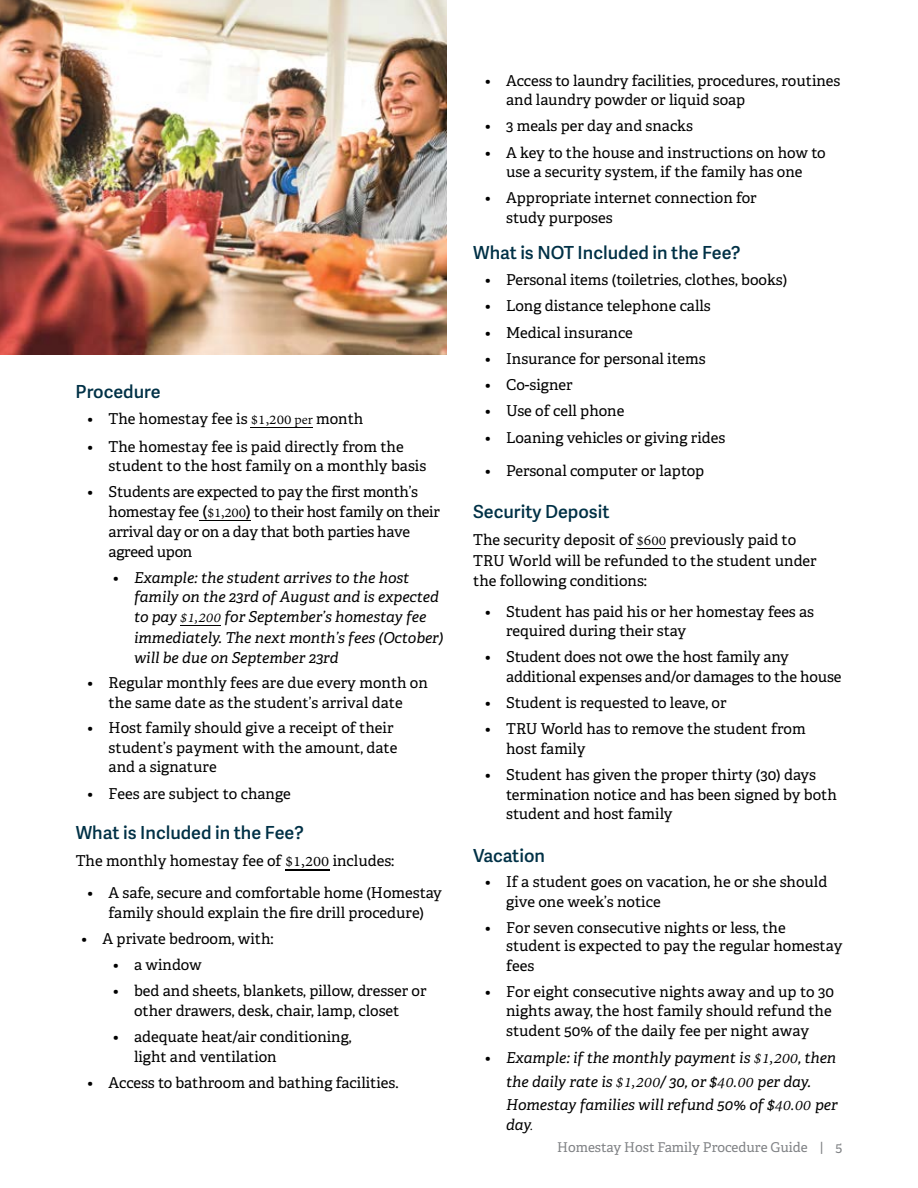
<style>
.page{position:relative;width:918px;height:1188px;background:#fff}
.page>*{position:absolute;margin:0;border:0;box-sizing:border-box;transform-origin:0 0}
.t1{font:600 18px "Adelle Sans";color:#003146}
.t2{font:15px/19.5px "Adelle";color:#000}
.t3{font:italic 15px/20px "Adelle";color:#000}
.t4{font:15px/20.1px "Adelle";letter-spacing:-.02em;color:#000}
.t5{font:13.5px "Adelle";color:#808285}
.s1{font-family:"Adobe Devanagari";font-size:16.5px}
.s2{font-family:"Adobe Devanagari"}
.s3{font-size:16.5px}
.s4{font-style:normal}
.s5{font-family:"Adobe Devanagari";font-size:18px}
</style>
<div class="page">
<img style="left:0;top:0;width:446px;height:354px">
<hr style="left:180px;top:625px;width:41px;height:1px;background:#000">
<hr style="left:199px;top:520px;width:52px;height:1px;background:#000">
<hr style="left:251px;top:427px;width:62px;height:1px;background:#000">
<hr style="left:285px;top:870px;width:44px;height:1px;background:#000">
<svg style="left:637px;top:548px;width:29px;height:1px"></svg>
<p class="t1" style="left:76px;top:378px;width:86px">Procedure</p>
<p class="t2" style="left:88px;top:410px;width:277px">• The homestay fee is <span class="s1">$1,200</span> <span class="s2">per</span> month</p>
<p class="t2" style="left:109px;top:437px;width:319px;text-indent:-21px">• The homestay fee is paid directly from the student to the host family on a monthly basis</p>
<p class="t4" style="left:109px;top:482px;width:333px;text-indent:-21px">• Students are expected to pay the first month’s homestay fee <span class="s3">(</span><span class="s1">$1,200</span><span class="s3">)</span> to their host family on their arrival day or on a day that both parties have agreed upon</p>
<p class="t3" style="left:134px;top:568px;width:311px;text-indent:-21px"><span class="s4">•</span> Example: the student arrives to the host family on the 23rd of August and is expected to pay <span class="s1">$1,200</span> for September’s homestay fee immediately. The next month’s fees (October) will be due on September 23rd</p>
<p class="t2" style="left:88px;top:673px;width:342px;text-align:center">• Regular monthly fees are due every month on the same date as the student’s arrival date</p>
<p class="t2" style="left:109px;top:719px;width:290px;text-indent:-21px">• Host family should give a receipt of their student’s payment with the amount, date and a signature</p>
<p class="t2" style="left:88px;top:784px;width:205px">• Fees are subject to change</p>
<p class="t1" style="left:76px;top:819px;width:230px">What is Included in the Fee?</p>
<p class="t2" style="left:76px;top:852px;width:320px">The monthly homestay fee of <span class="s5">$1,200</span> includes:</p>
<p class="t2" style="left:88px;top:883px;width:356px;text-align:center">• A safe, secure and comfortable home (Homestay family should explain the fire drill procedure)</p>
<p class="t2" style="left:82px;top:929px;width:194px">• A private bedroom, with:</p>
<p class="t2" style="left:113px;top:955px;width:90px">• a window</p>
<p class="t2" style="left:113px;top:982px;width:315px;text-align:center">• bed and sheets, blankets, pillow, dresser or other drawers, desk, chair, lamp, closet</p>
<p class="t2" style="left:134px;top:1027px;width:219px;text-indent:-21px">• adequate heat/air conditioning, light and ventilation</p>
<p class="t2" style="left:88px;top:1073px;width:312px">• Access to bathroom and bathing facilities.</p>
<p class="t2" style="left:506px;top:71px;width:336px;text-indent:-21px">• Access to laundry facilities, procedures, routines and laundry powder or liquid soap</p>
<p class="t2" style="left:485px;top:116px;width:209px">• 3 meals per day and snacks</p>
<p class="t2" style="left:485px;top:143px;width:342px;text-align:center">• A key to the house and instructions on how to use a security system, if the family has one</p>
<p class="t2" style="left:506px;top:188px;width:252px;text-indent:-21px">• Appropriate internet connection for study purposes</p>
<p class="t1" style="left:473px;top:239px;width:269px">What is NOT Included in the Fee?</p>
<p class="t2" style="left:485px;top:270px;width:304px">• Personal items (toiletries, clothes, books)</p>
<p class="t2" style="left:485px;top:296px;width:227px">• Long distance telephone calls</p>
<p class="t2" style="left:485px;top:323px;width:149px">• Medical insurance</p>
<p class="t2" style="left:485px;top:349px;width:222px">• Insurance for personal items</p>
<p class="t2" style="left:485px;top:375px;width:89px">• Co-signer</p>
<p class="t2" style="left:485px;top:401px;width:141px">• Use of cell phone</p>
<p class="t2" style="left:485px;top:428px;width:242px">• Loaning vehicles or giving rides</p>
<p class="t2" style="left:485px;top:461px;width:221px">• Personal computer or laptop</p>
<p class="t1" style="left:473px;top:499px;width:138px">Security Deposit</p>
<p class="t2" style="left:473px;top:529px;width:345px;line-height:21px">The security deposit of <span class="s1">$600</span> previously paid to<br>TRU World will be refunded to the student under</p>
<p class="t2" style="left:473px;top:571px;width:175px">the following conditions:</p>
<p class="t2" style="left:506px;top:602px;width:310px;text-indent:-21px">• Student has paid his or her homestay fees as required during their stay</p>
<p class="t2" style="left:506px;top:647px;width:337px;text-indent:-21px">• Student does not owe the host family any additional expenses and/or damages to the house</p>
<p class="t2" style="left:485px;top:693px;width:243px">• Student is requested to leave, or</p>
<p class="t2" style="left:506px;top:719px;width:301px;text-indent:-21px">• TRU World has to remove the student from host family</p>
<p class="t2" style="left:506px;top:765px;width:332px;text-indent:-21px">• Student has given the proper thirty (30) days termination notice and has been signed by both student and host family</p>
<p class="t1" style="left:473px;top:842px;width:73px">Vacation</p>
<p class="t2" style="left:506px;top:873px;width:323px;text-indent:-21px">• If a student goes on vacation, he or she should give one week’s notice</p>
<p class="t2" style="left:506px;top:919px;width:338px;line-height:18.9px;text-indent:-21px">• For seven consecutive nights or less, the student is expected to pay the regular homestay fees</p>
<p class="t2" style="left:506px;top:982px;width:329px;text-indent:-21px">• For eight consecutive nights away and up to 30 nights away, the host family should refund the student 50% of the daily fee per night away</p>
<p class="t3" style="left:506px;top:1047px;width:333px;line-height:23.1px;text-indent:-21px"><span class="s4">•</span> Example: if the monthly payment is <span class="s5">$1,200</span>, then the daily rate is <span class="s5">$1,200</span>/ 30, or $<span class="s5">40.00</span> per day.<br>Homestay families will refund 50% of $<span class="s5">40.00</span> per</p>
<p class="t3" style="left:506px;top:1115px;width:29px">day<span class="s2">.</span></p>
<p class="t5" style="left:557px;top:1139px;width:287px">Homestay Host Family Procedure Guide | 5</p>
</div>
